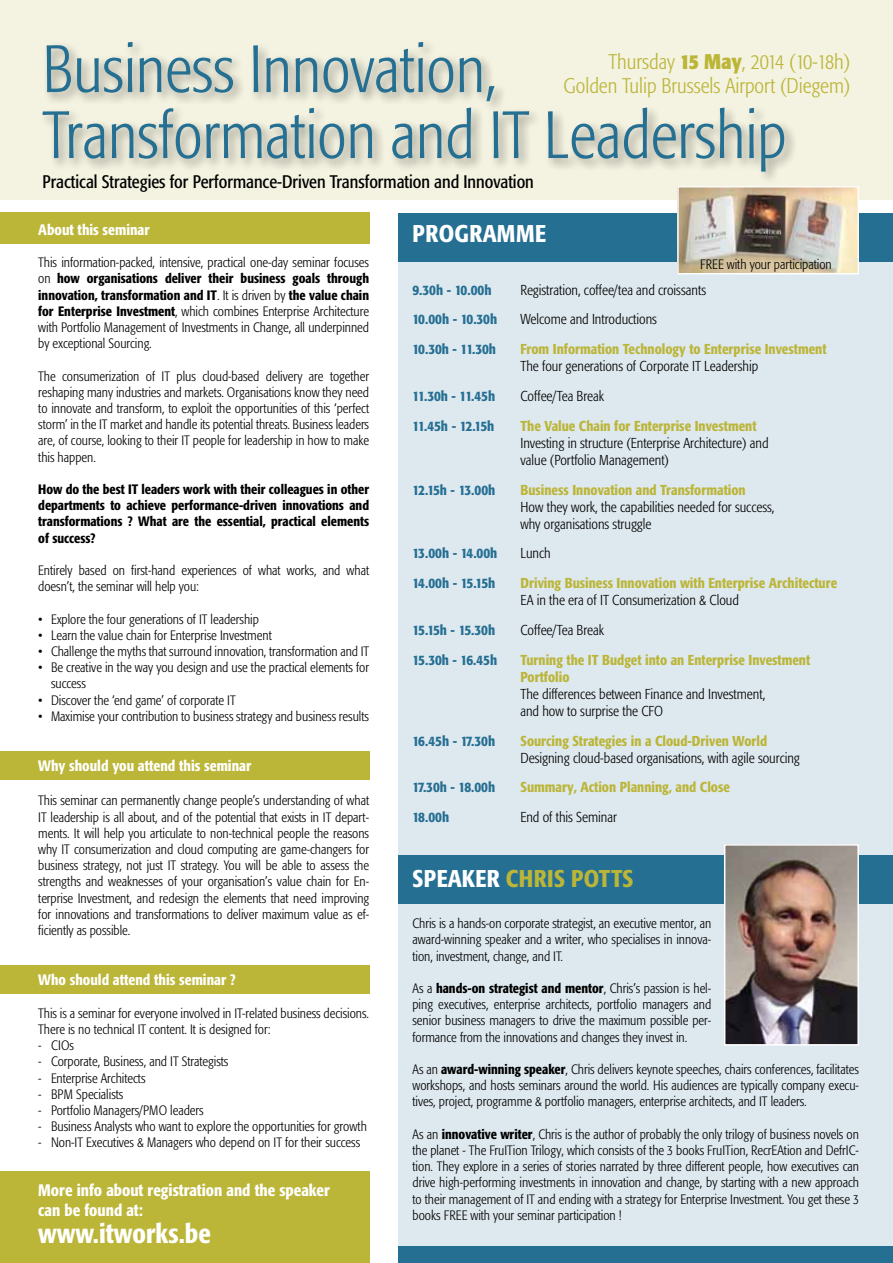
<style>
.page{position:relative;width:893px;height:1263px;background:#fff}
.page>*{position:absolute;margin:0;border:0;box-sizing:border-box;transform-origin:0 0}
.t1{font:300 condensed 66px/66px "Formata";color:#256f93}
.t2{font:500 condensed 27px "Formata";color:#fff}
.t3{font:500 condensed 24px "Formata";letter-spacing:.02em;color:#fff}
.t4{font:500 condensed 24px "Formata";color:#bbb538}
.t5{font:300 condensed 21px/24px "Formata";color:#bbb538;text-align:right}
.t6{font:condensed 18px "Formata";color:#000}
.t7{font:500 condensed 16.5px/19.8px "Formata";color:#fff}
.t8{font:500 condensed 15px "Formata";color:#fff}
.t9{font:300 condensed 14.25px/17.1px "Formata";color:#000}
.t10{font:500 condensed 14.25px/17.1px "Formata";color:#bbb538}
.t11{font:500 condensed 14.25px "Formata";letter-spacing:-.005em;color:#256f93}
.t12{font:500 condensed 14.25px "Formata";letter-spacing:-.035em;color:#256f93}
.t13{font:500 condensed 14.25px "Formata";letter-spacing:-.04em;color:#256f93}
.t14{font:300 condensed 13.5px/16.2px "Formata";color:#000;text-align:justify}
.t15{font:500 condensed 13.5px/16.2px "Formata";color:#000;text-align:justify}
.s1{font-weight:700}
.s2{font-weight:500}
.s3{color:#bbb538}
</style>
<div class="page">
<div style="left:398px;top:223px;width:495px;height:1040px;background:#dee9ef"></div>
<div style="left:0;top:213px;width:369px;height:31px;background:#bbb538"></div>
<div style="left:398px;top:213px;width:495px;height:49px;background:#256f93"></div>
<div style="left:398px;top:855px;width:495px;height:49px;background:#256f93"></div>
<div style="left:0;top:750px;width:369px;height:29px;background:#bbb538"></div>
<div style="left:0;top:965px;width:369px;height:29px;background:#bbb538"></div>
<div style="left:0;top:1171px;width:369px;height:92px;background:#bbb538"></div>
<div style="left:398px;top:1247px;width:495px;height:16px;background:#256f93"></div>
<div style="left:0;top:0;width:893px;height:200px;background:#f4f3e1"></div>
<div style="left:38px;top:38px;width:760px;height:147px;background:#000;opacity:.4"></div>
<img style="left:727px;top:847px;width:129px;height:195px">
<div style="left:724px;top:844px;width:135px;height:201px;border:2px solid #fff"></div>
<img style="left:679px;top:188px;width:178px;height:84px">
<div style="left:677px;top:186px;width:182px;height:88px;border:1px solid #fff"></div>
<h1 class="t1" style="left:43px;top:37px;width:746px">Business Innovation,<br>Transformation and IT Leadership</h1>
<h3 class="t5" style="left:563px;top:50px;width:288px">Thursday <span class="s1">15 May</span>, 2014 (10-18h)<br>Golden Tulip Brussels Airport (Diegem)</h3>
<h3 class="t6" style="left:43px;top:171px;width:493px">Practical Strategies for Performance-Driven Transformation and Innovation</h3>
<p class="t8" style="left:38px;top:220px;width:113px">About this seminar</p>
<p class="t14" style="left:38px;top:254px;width:332px">This information-packed, intensive, practical one-day seminar focuses on <span class="s2">how organisations deliver their business goals through innovation, transformation and IT</span>. It is driven by <span class="s2">the value chain for Enterprise Investment</span>, which combines Enterprise Architecture with Portfolio Management of Investments in Change, all underpinned by exceptional Sourcing.</p>
<p class="t14" style="left:38px;top:368px;width:332px">The consumerization of IT plus cloud-based delivery are together reshaping many industries and markets. Organisations know they need to innovate and transform, to exploit the opportunities of this ‘perfect storm’ in the IT market and handle its potential threats. Business leaders are, of course, looking to their IT people for leadership in how to make this happen.</p>
<p class="t15" style="left:38px;top:481px;width:332px">How do the best IT leaders work with their colleagues in other departments to achieve performance-driven innovations and transformations ? What are the essential, practical elements of success?</p>
<p class="t14" style="left:38px;top:562px;width:332px">Entirely based on first-hand experiences of what works, and what doesn’t, the seminar will help you:</p>
<p class="t14" style="left:38px;top:611px;width:222px">• Explore the four generations of IT leadership</p>
<p class="t14" style="left:38px;top:627px;width:235px">• Learn the value chain for Enterprise Investment</p>
<p class="t14" style="left:38px;top:643px;width:332px">• Challenge the myths that surround innovation, transformation and IT</p>
<p class="t14" style="left:51px;top:659px;width:320px;text-indent:-13px">• Be creative in the way you design and use the practical elements for success</p>
<p class="t14" style="left:38px;top:692px;width:199px">• Discover the ‘end game’ of corporate IT</p>
<p class="t14" style="left:38px;top:708px;width:332px">• Maximise your contribution to business strategy and business results</p>
<p class="t8" style="left:38px;top:757px;width:215px">Why should you attend this seminar</p>
<p class="t14" style="left:38px;top:793px;width:332px">This seminar can permanently change people’s understanding of what IT leadership is all about, and of the potential that exists in IT depart&shy;ments. It will help you articulate to non-technical people the reasons why IT consumerization and cloud computing are game-changers for business strategy, not just IT strategy. You will be able to assess the strengths and weaknesses of your organisation’s value chain for En&shy;terprise Investment, and redesign the elements that need improving for innovations and transformations to deliver maximum value as ef&shy;ficiently as possible.</p>
<p class="t8" style="left:38px;top:971px;width:199px">Who should attend this seminar ?</p>
<p class="t14" style="left:38px;top:1005px;width:332px">This is a seminar for everyone involved in IT-related business decisions.<br>There is no technical IT content. It is designed for:</p>
<p class="t14" style="left:38px;top:1037px;width:37px">- CIOs</p>
<p class="t14" style="left:38px;top:1054px;width:192px">- Corporate, Business, and IT Strategists</p>
<p class="t14" style="left:38px;top:1070px;width:109px">- Enterprise Architects</p>
<p class="t14" style="left:38px;top:1086px;width:87px">- BPM Specialists</p>
<p class="t14" style="left:38px;top:1102px;width:167px">- Portfolio Managers/PMO leaders</p>
<p class="t14" style="left:38px;top:1118px;width:330px">- Business Analysts who want to explore the opportunities for growth</p>
<p class="t14" style="left:38px;top:1135px;width:323px">- Non-IT Executives &amp; Managers who depend on IT for their success</p>
<p class="t7" style="left:38px;top:1180px;width:293px">More info about registration and the speaker can be found at:</p>
<h2 class="t2" style="left:38px;top:1217px;width:174px">www.itworks.be</h2>
<h3 class="t3" style="left:412px;top:219px;width:135px">PROGRAMME</h3>
<p class="t14" style="left:700px;top:256px;width:133px">FREE with your participation</p>
<p class="t11" style="left:412px;top:281px;width:80px">9.30h - 10.00h</p>
<p class="t9" style="left:520px;top:281px;width:187px">Registration, coffee/tea and croissants</p>
<p class="t11" style="left:412px;top:311px;width:86px">10.00h - 10.30h</p>
<p class="t9" style="left:520px;top:311px;width:138px">Welcome and Introductions</p>
<p class="t11" style="left:412px;top:340px;width:85px">10.30h - 11.30h</p>
<p class="t10" style="left:520px;top:340px;width:308px">From Information Technology to Enterprise Investment</p>
<p class="t9" style="left:520px;top:358px;width:239px">The four generations of Corporate IT Leadership</p>
<p class="t11" style="left:412px;top:387px;width:84px">11.30h - 11.45h</p>
<p class="t9" style="left:520px;top:388px;width:85px">Coffee/Tea Break</p>
<p class="t12" style="left:412px;top:417px;width:83px">11.45h - 12.15h</p>
<p class="t10" style="left:520px;top:417px;width:237px">The Value Chain for Enterprise Investment</p>
<p class="t9" style="left:520px;top:434px;width:250px">Investing in structure (Enterprise Architecture) and value (Portfolio Management)</p>
<p class="t12" style="left:412px;top:481px;width:84px">12.15h - 13.00h</p>
<p class="t10" style="left:520px;top:481px;width:227px">Business Innovation and Transformation</p>
<p class="t9" style="left:520px;top:498px;width:255px">How they work, the capabilities needed for success, why organisations struggle</p>
<p class="t11" style="left:412px;top:545px;width:86px">13.00h - 14.00h</p>
<p class="t9" style="left:520px;top:545px;width:32px">Lunch</p>
<p class="t12" style="left:412px;top:574px;width:84px">14.00h - 15.15h</p>
<p class="t10" style="left:520px;top:574px;width:318px">Driving Business Innovation with Enterprise Architecture</p>
<p class="t9" style="left:520px;top:592px;width:220px">EA in the era of IT Consumerization &amp; Cloud</p>
<p class="t13" style="left:412px;top:621px;width:84px">15.15h - 15.30h</p>
<p class="t9" style="left:520px;top:622px;width:85px">Coffee/Tea Break</p>
<p class="t11" style="left:412px;top:651px;width:86px">15.30h - 16.45h</p>
<p class="t10" style="left:520px;top:651px;width:291px">Turning the IT Budget into an Enterprise Investment<br>Portfolio</p>
<p class="t9" style="left:520px;top:685px;width:246px">The differences between Finance and Investment, and how to surprise the CFO</p>
<p class="t11" style="left:412px;top:732px;width:84px">16.45h - 17.30h</p>
<p class="t10" style="left:520px;top:732px;width:248px">Sourcing Strategies in a Cloud-Driven World</p>
<p class="t9" style="left:520px;top:749px;width:281px">Designing cloud-based organisations, with agile sourcing</p>
<p class="t11" style="left:412px;top:779px;width:84px">17.30h - 18.00h</p>
<p class="t10" style="left:520px;top:779px;width:211px">Summary, Action Planning, and Close</p>
<p class="t11" style="left:412px;top:808px;width:38px">18.00h</p>
<p class="t9" style="left:520px;top:809px;width:98px">End of this Seminar</p>
<h3 class="t3" style="left:412px;top:864px;width:119px">SPEAKER <span class="s3">Chris</span></h3>
<h3 class="t4" style="left:571px;top:864px;width:26px">Potts</h3>
<p class="t14" style="left:412px;top:915px;width:300px">Chris is a hands-on corporate strategist, an executive mentor, an award-winning speaker and a writer, who specialises in innova&shy;tion, investment, change, and IT.</p>
<p class="t14" style="left:412px;top:980px;width:300px">As a <span class="s2">hands-on strategist and mentor</span>, Chris’s passion is hel&shy;ping executives, enterprise architects, portfolio managers and senior business managers to drive the maximum possible per&shy;formance from the innovations and changes they invest in.</p>
<p class="t14" style="left:412px;top:1061px;width:448px">As an <span class="s2">award-winning speaker</span>, Chris delivers keynote speeches, chairs conferences, facilitates workshops, and hosts seminars around the world. His audiences are typically company execu&shy;tives, project, programme &amp; portfolio managers, enterprise architects, and IT leaders.</p>
<p class="t14" style="left:412px;top:1126px;width:448px">As an <span class="s2">innovative writer</span>, Chris is the author of probably the only trilogy of business novels on the planet - The FruITion Trilogy, which consists of the 3 books FruITion, RecrEAtion and DefrIC&shy;tion. They explore in a series of stories narrated by three different people, how executives can drive high-performing investments in innovation and change, by starting with a new approach to their management of IT and ending with a strategy for Enterprise Investment. You get these 3 books FREE with your seminar participation !</p>
</div>
